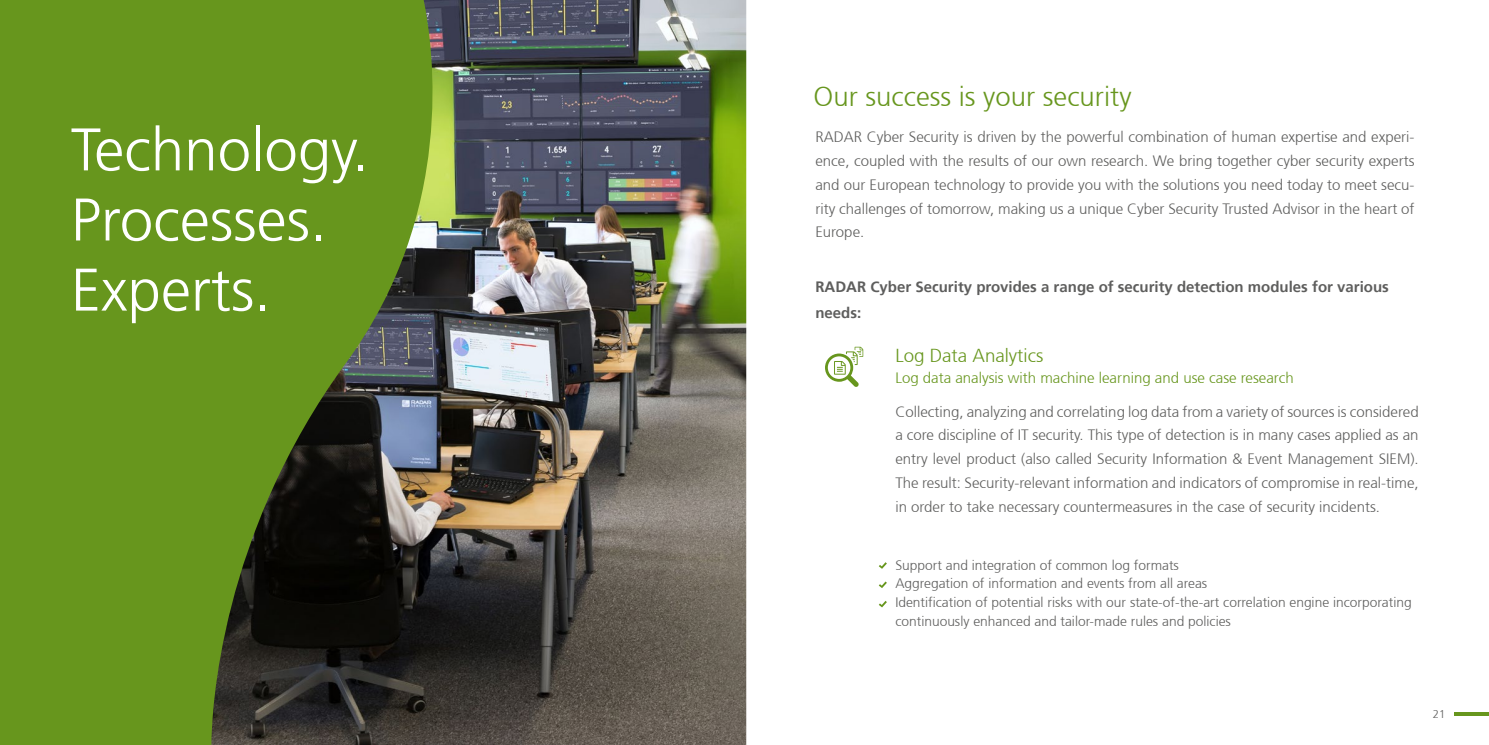
<style>
.page{position:relative;width:1489px;height:745px;background:#fff}
.page>*{position:absolute;margin:0;border:0;box-sizing:border-box;transform-origin:0 0}
.t1{font:300 60px/70px "Frutiger 45";color:#fff}
.t2{font:300 27.5px "Frutiger 45";color:#67961d}
.t3{font:300 18.75px "Frutiger 45";color:#67961d}
.t4{font:300 15px/23.8px "Frutiger 45";color:#5e5e5d;text-align:justify}
.t5{font:700 15px/26.2px "Frutiger 65";color:#5e5e5d}
.t6{font:300 15px "Frutiger 45";color:#67961d}
.t7{font:300 13.75px/18.8px "Frutiger 45";color:#5e5e5d}
.t8{font:300 11.25px "Frutiger 45";color:#5e5e5d}
</style>
<div class="page">
<hr style="left:1453px;top:712px;width:35px;height:3px;background:#67961d">
<div style="left:0;top:0;width:744px;height:744px;background:#67961d"></div>
<img style="left:211px;top:0;width:535px;height:744px">
<svg style="left:878px;top:601px;width:8px;height:6px"></svg>
<svg style="left:878px;top:581px;width:8px;height:6px"></svg>
<svg style="left:878px;top:562px;width:8px;height:6px"></svg>
<svg style="left:825px;top:346px;width:38px;height:40px"></svg>
<h1 class="t1" style="left:71px;top:115px;width:299px">Technology.<br>Processes.<br>Experts.</h1>
<h2 class="t2" style="left:813px;top:81px;width:319px">Our success is your security</h2>
<p class="t4" style="left:815px;top:125px;width:600px">RADAR Cyber Security is driven by the powerful combination of human expertise and experi&shy;ence, coupled with the results of our own research. We bring together cyber security experts and our European technology to provide you with the solutions you need today to meet secu&shy;rity challenges of tomorrow, making us a unique Cyber Security Trusted Advisor in the heart of Europe.</p>
<p class="t5" style="left:815px;top:273px;width:575px">RADAR Cyber Security provides a range of security detection modules for various needs:</p>
<p class="t3" style="left:895px;top:345px;width:149px">Log Data Analytics</p>
<p class="t4" style="left:895px;top:399px;width:525px">Collecting, analyzing and correlating log data from a variety of sources is considered a core discipline of IT security. This type of detection is in many cases applied as an entry level product (also called Security Information &amp; Event Management SIEM).<br>The result: Security-relevant information and indicators of compromise in real-time, in order to take necessary countermeasures in the case of security incidents.</p>
<p class="t6" style="left:895px;top:369px;width:400px">Log data analysis with machine learning and use case research</p>
<p class="t7" style="left:895px;top:555px;width:518px">Support and integration of common log formats<br>Aggregation of information and events from all areas<br>Identification of potential risks with our state-of-the-art correlation engine incorporating continuously enhanced and tailor-made rules and policies</p>
<p class="t8" style="left:1432px;top:707px;width:14px">21</p>
</div>
